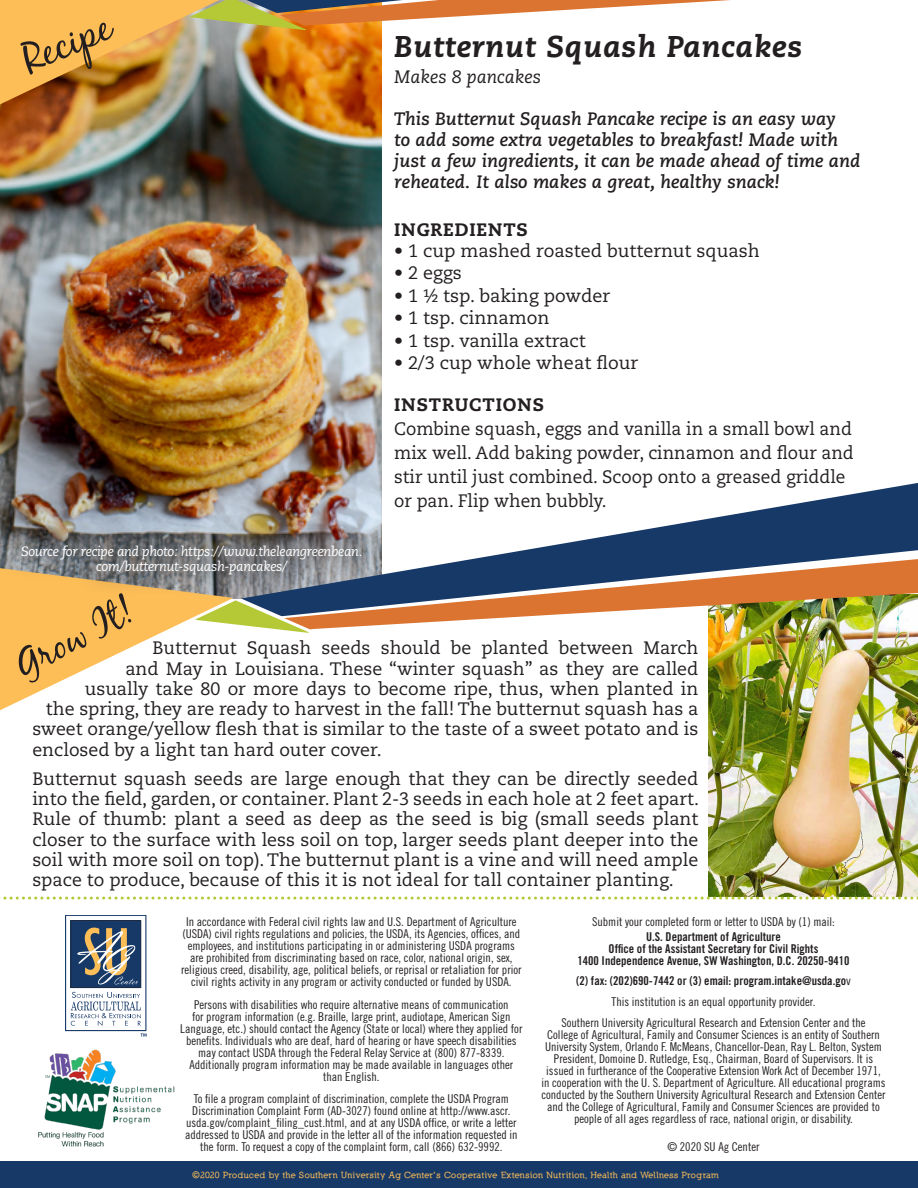
<style>
.page{position:relative;width:918px;height:1188px;background:#fff}
.page>*{position:absolute;margin:0;border:0;box-sizing:border-box;transform-origin:0 0}
.t1{font:42px "Black Jack";color:#231f20}
.t2{font:39px "Black Jack";color:#231f20}
.t3{font:italic 800 30px "Caecilia LT Std";letter-spacing:.025em;color:#231f20}
.t4{font:18px/20.2px "Caecilia LT Std";color:#231f20;text-align:justify}
.t5{font:italic 700 18px/21px "Caecilia LT Std";color:#231f20}
.t6{font:18px/24px "Caecilia LT Std";color:#231f20;text-align:justify;scale:.96 1}
.t7{font:800 18px "Caecilia LT Std";letter-spacing:.05em;color:#231f20}
.t8{font:italic 18px "Caecilia LT Std";color:#231f20}
.t9{font:italic 13.5px/15px "Caecilia LT Std";letter-spacing:-.025em;color:#fff;text-align:center}
.t10{font:12.15px/12px "Trade Gothic LT Std Cn 18";color:#231f20;text-align:center}
.t11{font:12.15px "Trade Gothic LT Std Bd Cn 20";color:#231f20}
.t12{font:800 9px "Nilland";letter-spacing:.045em;color:#fdbe58}
.s1{font-family:"Trade Gothic LT Std Cn 18"}
</style>
<div class="page">
<img style="left:708px;top:629px;width:210px;height:268px">
<img style="left:0;top:112px;width:381px;height:409px">
<svg style="left:241px;top:480px;width:677px;height:77px"></svg>
<svg style="left:309px;top:557px;width:609px;height:72px"></svg>
<svg style="left:0;top:599px;width:309px;height:112px"></svg>
<img style="left:0;top:0;width:731px;height:112px">
<svg style="left:0;top:897px;width:918px;height:3px"></svg>
<svg style="left:65px;top:915px;width:82px;height:121px"></svg>
<img style="left:38px;top:1049px;width:137px;height:98px">
<div style="left:0;top:1162px;width:918px;height:26px;background:#163967"></div>
<div style="left:0;top:521px;width:385px;height:78px;background:#231f20;opacity:.26"></div>
<p class="t1" style="left:14px;top:36px;width:94px;rotate:-23deg">Recipe</p>
<p class="t9" style="left:21px;top:544px;width:343px">Source for recipe and photo: https://www.theleangreenbean. com/butternut-squash-pancakes/</p>
<p class="t3" style="left:394px;top:29px;width:410px">Butternut Squash Pancakes</p>
<p class="t8" style="left:394px;top:67px;width:149px">Makes 8 pancakes</p>
<p class="t5" style="left:394px;top:108px;width:468px">This Butternut Squash Pancake recipe is an easy way<br>to add some extra vegetables to breakfast! Made with just a few ingredients, it can be made ahead of time and reheated. It also makes a great, healthy snack!</p>
<p class="t7" style="left:394px;top:218px;width:135px">INGREDIENTS</p>
<p class="t4" style="left:394px;top:241px;width:367px">• 1 cup mashed roasted butternut squash</p>
<p class="t4" style="left:394px;top:263px;width:69px">• 2 eggs</p>
<p class="t4" style="left:394px;top:286px;width:217px">• 1 1/2 tsp. baking powder</p>
<p class="t4" style="left:394px;top:308px;width:157px">• 1 tsp. cinnamon</p>
<p class="t4" style="left:394px;top:331px;width:193px">• 1 tsp. vanilla extract</p>
<p class="t4" style="left:394px;top:353px;width:245px">• 2/3 cup whole wheat flour</p>
<p class="t7" style="left:394px;top:394px;width:151px">INSTRUCTIONS</p>
<p class="t6" style="left:394px;top:417px;width:480px">Combine squash, eggs and vanilla in a small bowl and mix well. Add baking powder, cinnamon and flour and stir until just combined. Scoop onto a greased griddle</p>
<p class="t6" style="left:394px;top:489px;width:223px">or pan. Flip when bubbly.</p>
<p class="t2" style="left:7px;top:644px;width:128px;rotate:-27deg">Grow It!</p>
<p class="t4" style="left:152px;top:638px;width:547px">Butternut Squash seeds should be planted between March</p>
<p class="t4" style="left:125px;top:659px;width:575px">and May in Louisiana. These “winter squash” as they are called</p>
<p class="t4" style="left:85px;top:679px;width:615px">usually take 80 or more days to become ripe, thus, when planted in</p>
<p class="t4" style="left:46px;top:699px;width:654px">the spring, they are ready to harvest in the fall! The butternut squash has a</p>
<p class="t4" style="left:32px;top:719px;width:667px">sweet orange/yellow flesh that is similar to the taste of a sweet potato and is</p>
<p class="t4" style="left:32px;top:740px;width:351px">enclosed by a light tan hard outer cover.</p>
<p class="t4" style="left:32px;top:769px;width:668px">Butternut squash seeds are large enough that they can be directly seeded into the field, garden, or container. Plant 2-3 seeds in each hole at 2 feet apart.<br>Rule of thumb: plant a seed as deep as the seed is big (small seeds plant closer to the surface with less soil on top, larger seeds plant deeper into the soil with more soil on top). The butternut plant is a vine and will need ample space to produce, because of this it is not ideal for tall container planting.</p>
<p class="t10" style="left:181px;top:916px;width:342px">In accordance with Federal civil rights law and U.S. Department of Agriculture (USDA) civil rights regulations and policies, the USDA, its Agencies, offices, and employees, and institutions participating in or administering USDA programs are prohibited from discriminating based on race, color, national origin, sex, religious creed, disability, age, political beliefs, or reprisal or retaliation for prior civil rights activity in any program or activity conducted or funded by USDA.</p>
<p class="t10" style="left:180px;top:998px;width:344px">Persons with disabilities who require alternative means of communication<br>for program information (e.g. Braille, large print, audiotape, American Sign Language, etc.) should contact the Agency (State or local) where they applied for benefits. Individuals who are deaf, hard of hearing or have speech disabilities may contact USDA through the Federal Relay Service at (800) 877-8339.<br>Additionally program information may be made available in languages other than English.</p>
<p class="t10" style="left:185px;top:1093px;width:334px">To file a program complaint of discrimination, complete the USDA Program Discrimination Complaint Form (AD-3027) found online at http://www.ascr. usda.gov/complaint_filing_cust.html, and at any USDA office, or write a letter addressed to USDA and provide in the letter all of the information requested in the form. To request a copy of the complaint form, call (866) 632-9992.</p>
<p class="t10" style="left:592px;top:916px;width:244px">Submit your completed form or letter to USDA by (1) mail:</p>
<p class="t11" style="left:646px;top:930px;width:136px">U.S. Department of Agriculture</p>
<p class="t11" style="left:609px;top:942px;width:211px">Office of the Assistant Secretary for Civil Rights</p>
<p class="t11" style="left:577px;top:954px;width:274px">1400 Independence Avenue, SW Washington, D.C. 20250-9410</p>
<p class="t11" style="left:576px;top:973px;width:276px">(2) fax: (202)690-7442 or (3) email: program.intake@usda.go<span class="s1">v</span></p>
<p class="t10" style="left:612px;top:995px;width:205px">This institution is an equal opportunity provider.</p>
<p class="t10" style="left:541px;top:1016px;width:346px">Southern University Agricultural Research and Extension Center and the<br>College of Agricultural, Family and Consumer Sciences is an entity of Southern University System, Orlando F. McMeans, Chancellor-Dean, Ray L. Belton, System President, Domoine D. Rutledge, Esq., Chairman, Board of Supervisors. It is issued in furtherance of the Cooperative Extension Work Act of December 1971, in cooperation with the U. S. Department of Agriculture. All educational programs conducted by the Southern University Agricultural Research and Extension Center and the College of Agricultural, Family and Consumer Sciences are provided to people of all ages regardless of race, national origin, or disability.</p>
<p class="t10" style="left:668px;top:1141px;width:94px">© 2020 SU Ag Center</p>
<p class="t12" style="left:192px;top:1169px;width:528px">©2020 Produced by the Southern University Ag Center’s Cooperative Extension Nutrition, Health and Wellness Program</p>
</div>
